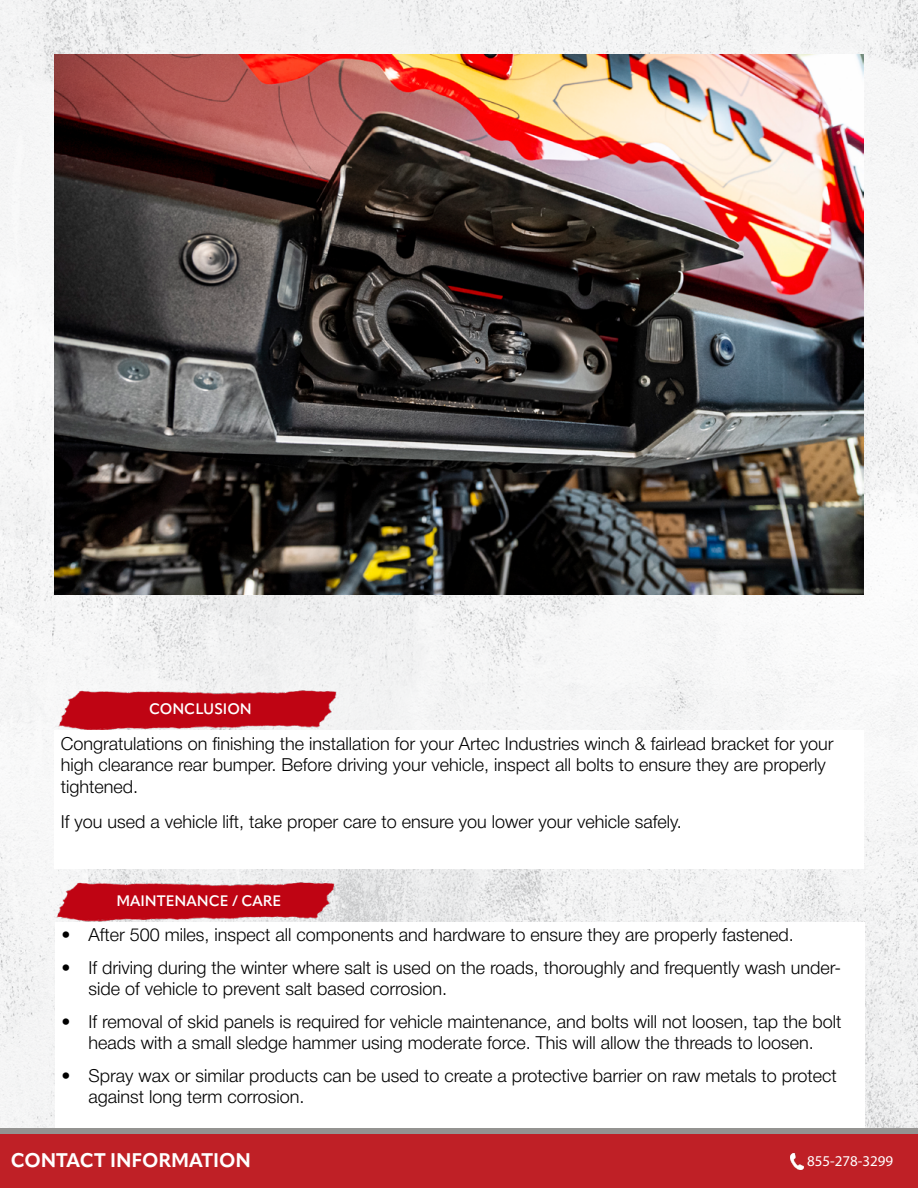
<style>
.page{position:relative;width:918px;height:1188px;background:#fff}
.page>*{position:absolute;margin:0;border:0;box-sizing:border-box;transform-origin:0 0}
.t1{font:700 19.5px "Apparat";color:#fff}
.t2{font:300 18px/21.6px "Helvetica Neue";color:#000}
.t3{font:600 15px "Apparat";color:#fff}
.t4{font:15px "Myriad Pro";color:#fff}
</style>
<div class="page">
<img style="left:0;top:0;width:918px;height:1128px">
<img style="left:54px;top:882px;width:289px;height:39px">
<div style="left:55px;top:922px;width:810px;height:207px;background:#fff"></div>
<img style="left:56px;top:690px;width:289px;height:40px">
<div style="left:54px;top:730px;width:810px;height:138px;background:#fff"></div>
<img style="left:55px;top:54px;width:808px;height:540px">
<div style="left:0;top:1134px;width:918px;height:54px;background:#bf2026"></div>
<img style="left:791px;top:1153px;width:13px;height:16px">
<div style="left:0;top:1128px;width:918px;height:6px;background:#949391"></div>
<p class="t3" style="left:149px;top:700px;width:104px">CONCLUSION</p>
<p class="t2" style="left:61px;top:731px;width:774px">Congratulations on finishing the installation for your Artec Industries winch &amp; fairlead bracket for your high clearance rear bumper. Before driving your vehicle, inspect all bolts to ensure they are properly tightened.</p>
<p class="t2" style="left:61px;top:809px;width:623px">If you used a vehicle lift, take proper care to ensure you lower your vehicle safely.</p>
<p class="t3" style="left:116px;top:892px;width:166px">MAINTENANCE / CARE</p>
<p class="t2" style="left:61px;top:923px;width:734px">• After 500 miles, inspect all components and hardware to ensure they are properly fastened.</p>
<p class="t2" style="left:88px;top:955px;width:754px;text-indent:-27px">• If driving during the winter where salt is used on the roads, thoroughly and frequently wash under&shy;side of vehicle to prevent salt based corrosion.</p>
<p class="t2" style="left:61px;top:1009px;width:782px;text-align:center">• If removal of skid panels is required for vehicle maintenance, and bolts will not loosen, tap the bolt heads with a small sledge hammer using moderate force. This will allow the threads to loosen.</p>
<p class="t2" style="left:88px;top:1063px;width:750px;text-indent:-27px">• Spray wax or similar products can be used to create a protective barrier on raw metals to protect against long term corrosion.</p>
<p class="t1" style="left:11px;top:1148px;width:242px">CONTACT INFORMATION</p>
<p class="t4" style="left:807px;top:1152px;width:88px">855-278-3299</p>
</div>
